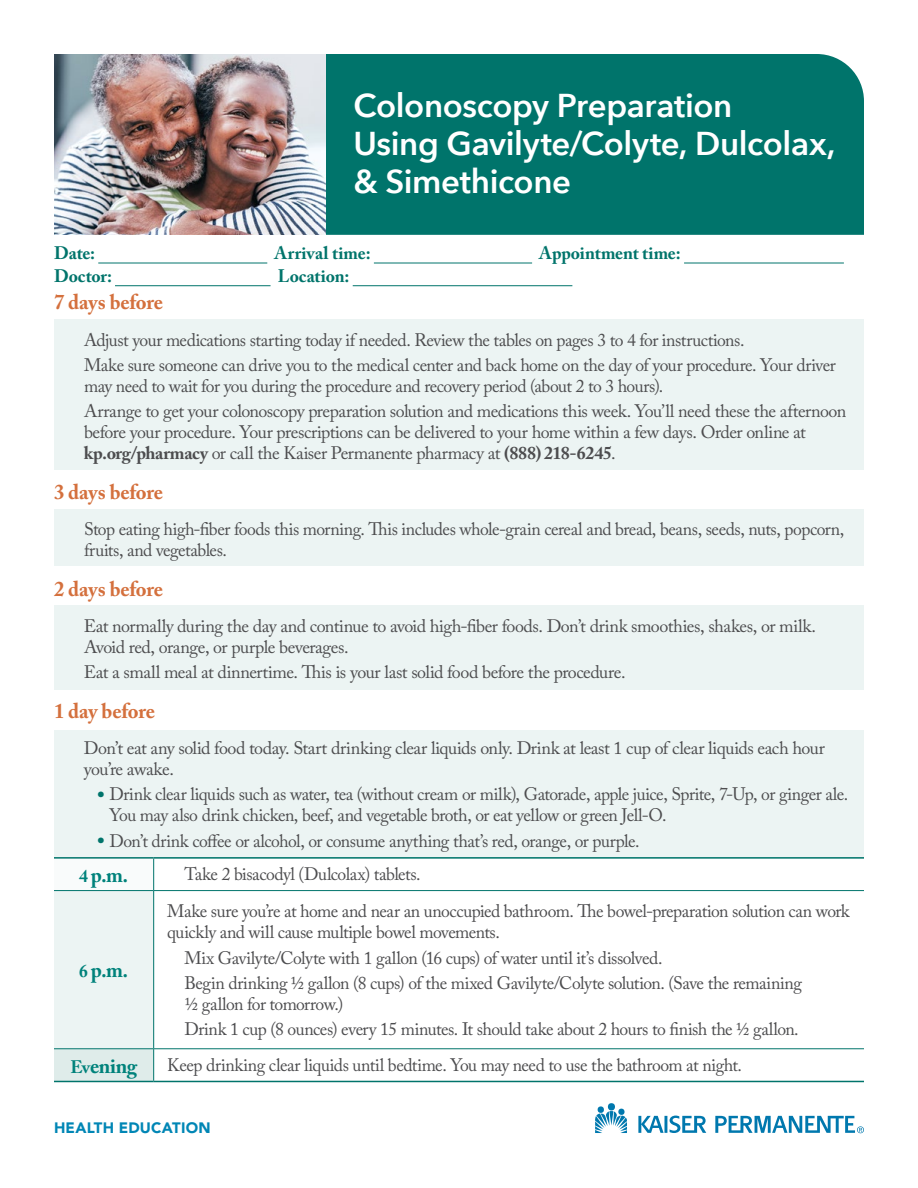
<style>
.page{position:relative;width:918px;height:1188px;background:#fff}
.page>*{position:absolute;margin:0;border:0;box-sizing:border-box;transform-origin:0 0}
.t1{font:600 33px/37.7px "Avenir Next";letter-spacing:-.01em;color:#fff}
.Pink_Bold_Titles{font:700 21px "Adobe Caslon Pro";letter-spacing:-.005em;color:#d4703d}
.t2{font:700 21px "Adobe Caslon Pro";letter-spacing:-.02em;color:#00827b}
.Check_box_with_text{font:18px/21px "Adobe Caslon Pro";letter-spacing:-.025em;color:#4d4d4f}
.Bold_Body_Text{font:700 18px "Adobe Caslon Pro";letter-spacing:-.005em;color:#00746b}
.Bold_Body_Text-2{font:700 18px "Adobe Caslon Pro";letter-spacing:.015em;color:#00746b}
.t3{font:900 15px "Avenir LT Std";letter-spacing:.015em;color:#0086b5}
.s1{font-weight:700}
.s2{font-weight:700;font-size:21px;color:#00746b}
.s3{font-size:18px}
</style>
<div class="page">
<svg style="left:595px;top:1106px;width:32px;height:27px"></svg>
<div style="left:608px;top:1103px;width:7px;height:8px;background:#0078ae;border-radius:50%"></div>
<hr style="left:664px;top:1116px;width:3px;height:17px;background:#0078ae">
<svg style="left:638px;top:1116px;width:26px;height:17px"></svg>
<svg style="left:670px;top:1116px;width:36px;height:17px"></svg>
<svg style="left:715px;top:1116px;width:149px;height:17px"></svg>
<div style="left:326px;top:54px;width:538px;height:181px;background:#00746b"></div>
<img style="left:54px;top:54px;width:272px;height:181px">
<div style="left:54px;top:320px;width:810px;height:150px;background:#ecf4f3"></div>
<div style="left:54px;top:510px;width:810px;height:56px;background:#ecf4f3"></div>
<div style="left:54px;top:606px;width:810px;height:84px;background:#ecf4f3"></div>
<div style="left:54px;top:730px;width:810px;height:129px;background:#ecf4f3"></div>
<div style="left:54px;top:858px;width:100px;height:33px;background:#f9fbfb"></div>
<div style="left:54px;top:891px;width:100px;height:158px;background:#ecf4f3"></div>
<div style="left:54px;top:1049px;width:100px;height:32px;background:#dfecea"></div>
<hr style="left:54px;top:857px;width:100px;height:2px;background:#00746b">
<hr style="left:154px;top:857px;width:710px;height:2px;background:#00746b">
<hr style="left:54px;top:1081px;width:100px;height:1px;background:#00746b">
<hr style="left:154px;top:1081px;width:710px;height:1px;background:#00746b">
<hr style="left:153px;top:859px;width:1px;height:31px;background:#00746b">
<hr style="left:54px;top:890px;width:100px;height:1px;background:#00746b">
<hr style="left:154px;top:890px;width:710px;height:1px;background:#00746b">
<hr style="left:153px;top:891px;width:1px;height:157px;background:#00746b">
<hr style="left:54px;top:1048px;width:100px;height:1px;background:#00746b">
<hr style="left:154px;top:1048px;width:710px;height:1px;background:#00746b">
<hr style="left:153px;top:1049px;width:1px;height:32px;background:#00746b">
<hr style="left:98px;top:263px;width:169px;height:1px;background:#00746b">
<hr style="left:115px;top:285px;width:156px;height:1px;background:#00746b">
<hr style="left:374px;top:263px;width:158px;height:1px;background:#00746b">
<hr style="left:353px;top:285px;width:219px;height:1px;background:#00746b">
<hr style="left:684px;top:263px;width:160px;height:1px;background:#00746b">
<p class="t1" style="left:353px;top:86px;width:484px">Colonoscopy Preparation<br>Using Gavilyte/Colyte, Dulcolax, &amp; Simethicone</p>
<p class="Bold_Body_Text" style="left:54px;top:242px;width:43px">Date:</p>
<p class="Bold_Body_Text-2" style="left:274px;top:242px;width:98px">Arrival time:</p>
<p class="Bold_Body_Text" style="left:539px;top:242px;width:143px">Appointment time:</p>
<p class="Bold_Body_Text" style="left:54px;top:265px;width:60px">Doctor:</p>
<p class="Bold_Body_Text" style="left:278px;top:265px;width:73px">Location:</p>
<p class="Pink_Bold_Titles" style="left:54px;top:290px;width:111px">7 days before</p>
<p class="Check_box_with_text" style="left:84px;top:329px;width:662px">Adjust your medications starting today if needed. Review the tables on pages 3 to 4 for instructions.</p>
<p class="Check_box_with_text" style="left:84px;top:354px;width:753px">Make sure someone can drive you to the medical center and back home on the day of your procedure. Your driver</p>
<p class="Check_box_with_text" style="left:84px;top:375px;width:581px">may need to wait for you during the procedure and recovery period (about 2 to 3 hours).</p>
<p class="Check_box_with_text" style="left:84px;top:401px;width:764px">Arrange to get your colonoscopy preparation solution and medications this week. You’ll need these the afternoon</p>
<p class="Check_box_with_text" style="left:84px;top:422px;width:723px">before your procedure. Your prescriptions can be delivered to your home within a few days. Order online at</p>
<p class="Check_box_with_text" style="left:84px;top:443px;width:533px"><span class="s1">kp.org/pharmacy</span> or call the Kaiser Permanente pharmacy at <span class="s1">(888) 218-6245</span>.</p>
<p class="Pink_Bold_Titles" style="left:54px;top:479px;width:111px">3 days before</p>
<p class="Check_box_with_text" style="left:84px;top:518px;width:762px">Stop eating high-fiber foods this morning. This includes whole-grain cereal and bread, beans, seeds, nuts, popcorn,</p>
<p class="Check_box_with_text" style="left:84px;top:539px;width:145px">fruits, and vegetables.</p>
<p class="Pink_Bold_Titles" style="left:54px;top:576px;width:111px">2 days before</p>
<p class="Check_box_with_text" style="left:84px;top:615px;width:734px">Eat normally during the day and continue to avoid high-fiber foods. Don’t drink smoothies, shakes, or milk.</p>
<p class="Check_box_with_text" style="left:84px;top:636px;width:266px">Avoid red, orange, or purple beverages.</p>
<p class="Check_box_with_text" style="left:84px;top:662px;width:543px">Eat a small meal at dinnertime. This is your last solid food before the procedure.</p>
<p class="Pink_Bold_Titles" style="left:54px;top:699px;width:103px">1 day before</p>
<p class="Check_box_with_text" style="left:84px;top:737px;width:742px">Don’t eat any solid food today. Start drinking clear liquids only. Drink at least 1 cup of clear liquids each hour you’re awake.</p>
<p class="Check_box_with_text" style="left:110px;top:784px;width:740px;text-indent:-12px"><span class="s2">•</span> Drink clear liquids such as water, tea (without cream or milk), Gatorade, apple juice, Sprite, 7-Up, or ginger ale.<br>You may also drink chicken, beef, and vegetable broth, or eat yellow or green Jell-O.</p>
<p class="Check_box_with_text" style="left:98px;top:830px;width:544px"><span class="s2">•</span> Don’t drink coffee or alcohol, or consume anything that’s red, orange, or purple.</p>
<p class="t2" style="left:79px;top:862px;width:51px"><span class="s3">4</span> p.m.</p>
<p class="Check_box_with_text" style="left:184px;top:863px;width:238px">Take 2 bisacodyl (Dulcolax) tablets.</p>
<p class="t2" style="left:79px;top:958px;width:51px"><span class="s3">6</span> p.m.</p>
<p class="Check_box_with_text" style="left:167px;top:901px;width:684px">Make sure you’re at home and near an unoccupied bathroom. The bowel-preparation solution can work quickly and will cause multiple bowel movements.</p>
<p class="Check_box_with_text" style="left:184px;top:947px;width:480px">Mix Gavilyte/Colyte with 1 gallon (16 cups) of water until it’s dissolved.</p>
<p class="Check_box_with_text" style="left:184px;top:972px;width:619px">Begin drinking ½ gallon (8 cups) of the mixed Gavilyte/Colyte solution. (Save the remaining ½ gallon for tomorrow.)</p>
<p class="Check_box_with_text" style="left:184px;top:1019px;width:616px">Drink 1 cup (8 ounces) every 15 minutes. It should take about 2 hours to finish the ½ gallon.</p>
<p class="t2" style="left:70px;top:1053px;width:68px"><span class="s3">Ev</span>ening</p>
<p class="Check_box_with_text" style="left:167px;top:1054px;width:576px">Keep drinking clear liquids until bedtime. You may need to use the bathroom at night.</p>
<p class="t3" style="left:54px;top:1119px;width:158px">HEALTH EDUCATION</p>
</div>
